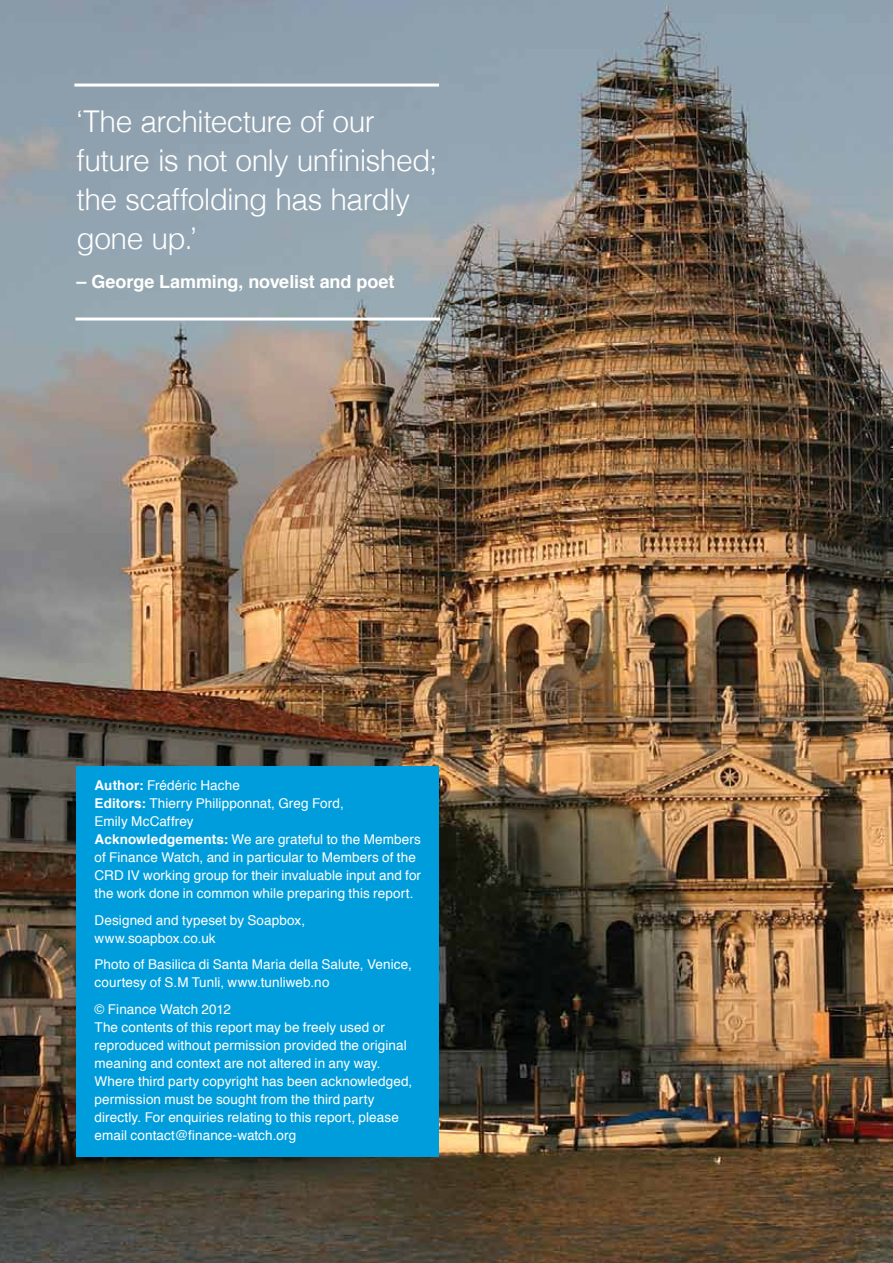
<style>
.page{position:relative;width:893px;height:1263px;background:#fff}
.page>*{position:absolute;margin:0;border:0;box-sizing:border-box;transform-origin:0 0}
.t1{font:300 30px/39px "Helvetica";letter-spacing:-.02em;color:#fff}
.t2{font:700 18px "Helvetica";letter-spacing:-.005em;color:#fff}
.t3{font:13.5px/18px "Helvetica";letter-spacing:.01em;color:#fff}
.s1{font-weight:700}
</style>
<div class="page">
<img style="left:0;top:0;width:893px;height:1263px">
<hr style="left:74px;top:84px;width:365px;height:3px;background:#fff">
<hr style="left:75px;top:317px;width:365px;height:3px;background:#fff">
<div style="left:77px;top:766px;width:362px;height:391px;background:#009ddc"></div>
<h1 class="t1" style="left:77px;top:101px;width:363px">‘The architecture of our future is not only unfinished; the scaffolding has hardly gone up.’</h1>
<h2 class="t2" style="left:77px;top:267px;width:319px">– George Lamming, novelist and poet</h2>
<p class="t3" style="left:95px;top:777px;width:328px"><span class="s1">Author:</span> Frédéric Hache<br><span class="s1">Editors:</span> Thierry Philipponnat, Greg Ford,<br>Emily McCaffrey<br><span class="s1">Acknowledgements:</span> We are grateful to the Members of Finance Watch, and in particular to Members of the CRD IV working group for their invaluable input and for the work done in common while preparing this report.</p>
<p class="t3" style="left:95px;top:911px;width:212px">Designed and typeset by Soapbox, www.soapbox.co.uk</p>
<p class="t3" style="left:95px;top:956px;width:319px">Photo of Basilica di Santa Maria della Salute, Venice, courtesy of S.M Tunli, www.tunliweb.no</p>
<p class="t3" style="left:95px;top:1000px;width:319px">© Finance Watch 2012<br>The contents of this report may be freely used or reproduced without permission provided the original meaning and context are not altered in any way.<br>Where third party copyright has been acknowledged, permission must be sought from the third party directly. For enquiries relating to this report, please email contact@finance-watch.org</p>
</div>
